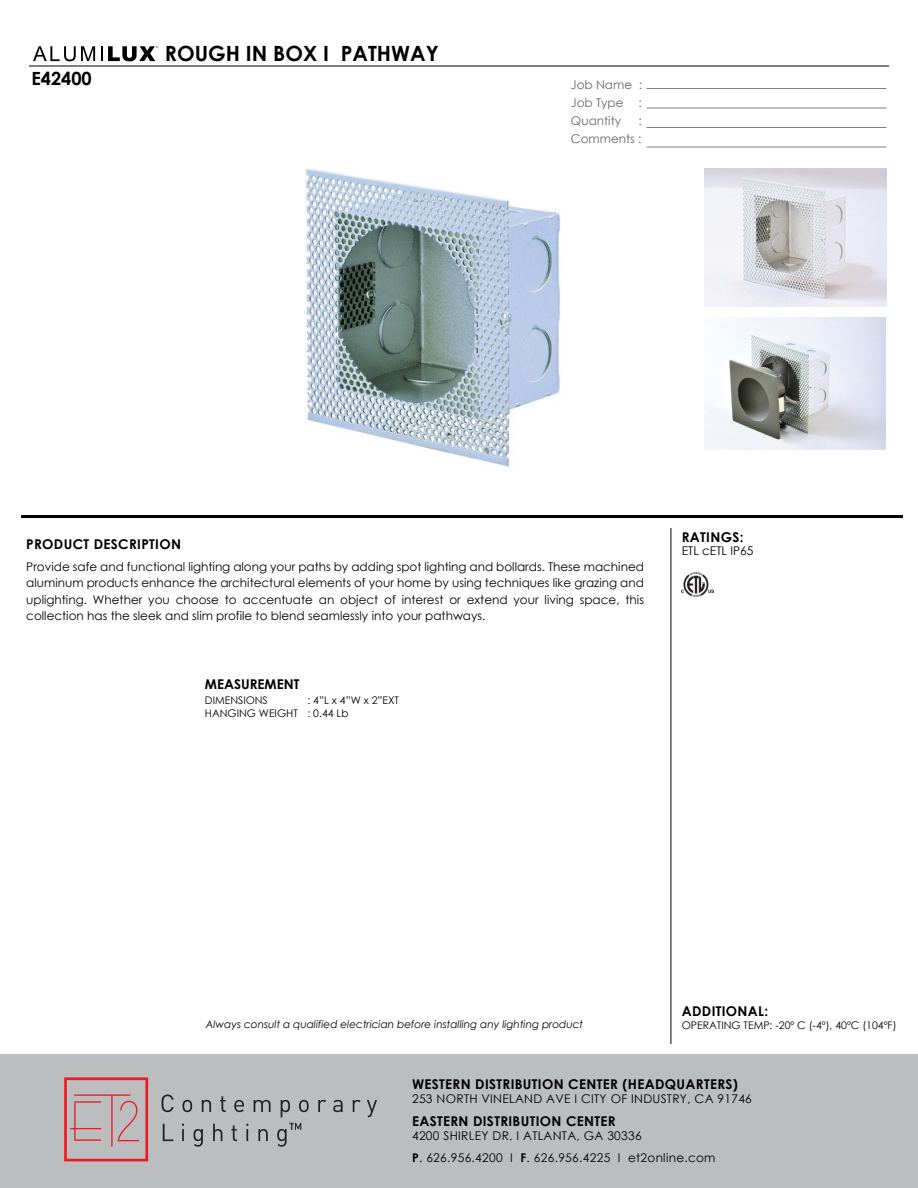
<style>
.page{position:relative;width:918px;height:1188px;background:#fff}
.page>*{position:absolute;margin:0;border:0;box-sizing:border-box;transform-origin:0 0}
.t1{font:700 21px "Century Gothic";color:#000}
.t2{font:700 18.15px "Century Gothic";color:#000}
.t3{font:700 13.5px "Century Gothic";letter-spacing:.025em;color:#000}
.t4{font:700 13.5px "Century Gothic";color:#000}
.t5{font:12px/16.5px "Century Gothic";letter-spacing:.025em;color:#000;text-align:justify}
.t6{font:12px/18px "Century Gothic";color:#666;text-align:justify}
.t7{font:12px "Century Gothic";color:#000}
.t8{font:10.5px/12.6px "Century Gothic";color:#000}
.t9{font:italic 10.5px "Century Gothic";color:#000}
.s1{font-weight:700}
</style>
<div class="page">
<img style="left:304px;top:168px;width:257px;height:299px">
<svg style="left:33px;top:46px;width:62px;height:15px"></svg>
<svg style="left:101px;top:46px;width:57px;height:15px"></svg>
<hr style="left:21px;top:515px;width:882px;height:3px;background:#000">
<hr style="left:671px;top:528px;width:1px;height:516px;background:#000">
<img style="left:682px;top:572px;width:32px;height:24px">
<div style="left:0;top:1054px;width:918px;height:134px;background:#bcbdbf"></div>
<hr style="left:29px;top:66px;width:860px;height:1px;background:#000">
<hr style="left:646px;top:88px;width:240px;height:1px;background:#808184">
<hr style="left:646px;top:108px;width:240px;height:1px;background:#808184">
<hr style="left:646px;top:127px;width:240px;height:1px;background:#808184">
<hr style="left:646px;top:147px;width:240px;height:1px;background:#808184">
<svg style="left:64px;top:1077px;width:84px;height:84px"></svg>
<svg style="left:163px;top:1124px;width:10px;height:17px"></svg>
<svg style="left:182px;top:1124px;width:2px;height:17px"></svg>
<svg style="left:194px;top:1129px;width:9px;height:18px"></svg>
<svg style="left:213px;top:1124px;width:9px;height:17px"></svg>
<svg style="left:231px;top:1125px;width:6px;height:16px"></svg>
<svg style="left:246px;top:1124px;width:2px;height:17px"></svg>
<svg style="left:258px;top:1129px;width:10px;height:12px"></svg>
<svg style="left:162px;top:1095px;width:12px;height:17px"></svg>
<svg style="left:183px;top:1100px;width:9px;height:12px"></svg>
<svg style="left:202px;top:1100px;width:9px;height:12px"></svg>
<svg style="left:220px;top:1096px;width:6px;height:16px"></svg>
<svg style="left:234px;top:1100px;width:10px;height:12px"></svg>
<svg style="left:254px;top:1100px;width:17px;height:12px"></svg>
<svg style="left:281px;top:1100px;width:9px;height:17px"></svg>
<svg style="left:299px;top:1100px;width:10px;height:12px"></svg>
<svg style="left:318px;top:1100px;width:8px;height:12px"></svg>
<svg style="left:333px;top:1100px;width:10px;height:12px"></svg>
<svg style="left:353px;top:1100px;width:8px;height:12px"></svg>
<svg style="left:367px;top:1100px;width:10px;height:17px"></svg>
<svg style="left:277px;top:1123px;width:24px;height:24px"></svg>
<img style="left:704px;top:168px;width:183px;height:138px">
<img style="left:704px;top:317px;width:182px;height:133px">
<h2 class="t2" style="left:31px;top:65px;width:62px">E42400</h2>
<h1 class="t1" style="left:165px;top:38px;width:275px">ROUGH IN BOX I PATHWAY</h1>
<p class="t6" style="left:571px;top:75px;width:73px">Job Name :<br>Job Type :<br>Quantity</p>
<p class="t6" style="left:571px;top:111px;width:72px;text-align:right">:<br>Comments :</p>
<p class="t3" style="left:26px;top:534px;width:156px">PRODUCT DESCRIPTION</p>
<p class="t5" style="left:26px;top:558px;width:619px">Provide safe and functional lighting along your paths by adding spot lighting and bollards. These machined aluminum products enhance the architectural elements of your home by using techniques like grazing and uplighting. Whether you choose to accentuate an object of interest or extend your living space, this collection has the sleek and slim profile to blend seamlessly into your pathways.</p>
<p class="t4" style="left:205px;top:674px;width:96px">MEASUREMENT</p>
<p class="t8" style="left:205px;top:694px;width:64px">DIMENSIONS</p>
<p class="t8" style="left:205px;top:694px;width:196px;text-indent:103px">: 4”L x 4”W x 2”EXT<br>HANGING WEIGHT : 0.44 Lb</p>
<p class="t3" style="left:682px;top:527px;width:63px">RATINGS:</p>
<p class="t7" style="left:682px;top:543px;width:73px">ETL cETL IP65</p>
<p class="t9" style="left:206px;top:1016px;width:379px">Always consult a qualified electrician before installing any lighting product</p>
<p class="t3" style="left:682px;top:1001px;width:88px">ADDITIONAL:</p>
<p class="t8" style="left:682px;top:1019px;width:216px">OPERATING TEMP: -20º C (-4º), 40ºC (104ºF)</p>
<p class="t3" style="left:412px;top:1073px;width:327px">WESTERN DISTRIBUTION CENTER (HEADQUARTERS)</p>
<p class="t5" style="left:412px;top:1090px;width:341px">253 NORTH VINELAND AVE I CITY OF INDUSTRY, CA 91746</p>
<p class="t3" style="left:412px;top:1111px;width:205px">EASTERN DISTRIBUTION CENTER</p>
<p class="t5" style="left:412px;top:1125px;width:305px;line-height:21.5px">4200 SHIRLEY DR. I ATLANTA, GA 30336<br><span class="s1">P</span>. 626.956.4200 I <span class="s1">F</span>. 626.956.4225 I et2online.com</p>
</div>
